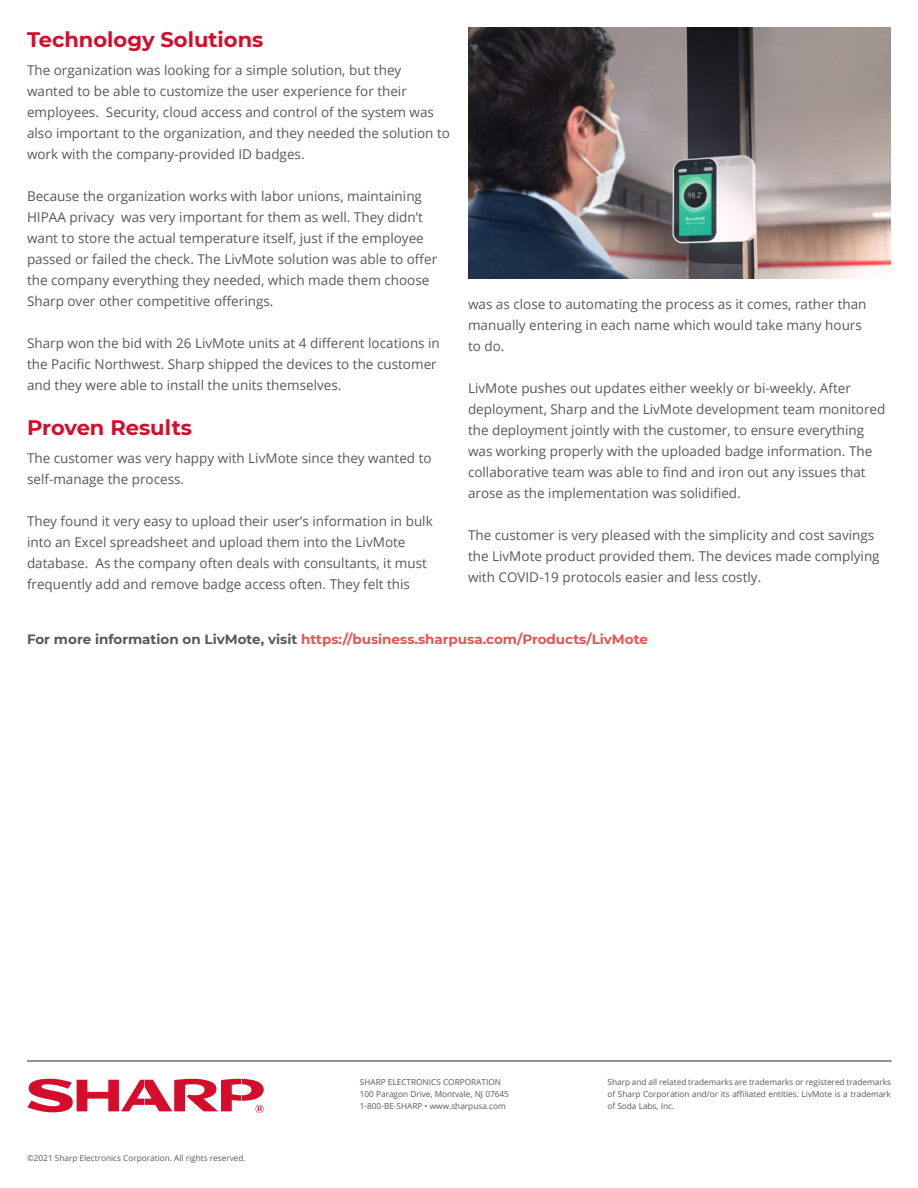
<style>
.page{position:relative;width:918px;height:1188px;background:#fff}
.page>*{position:absolute;margin:0;border:0;box-sizing:border-box;transform-origin:0 0}
.t1{font:700 21px "Montserrat";color:#d30d2b}
.t2{font:13.5px/21px "Open Sans";color:#57585a}
.t3{font:700 13.5px "Montserrat";color:#e45551}
.t4{font:8.25px/12px "Open Sans";color:#57585a}
.s1{color:#57585a}
</style>
<div class="page">
<svg style="left:27px;top:1079px;width:237px;height:34px"></svg>
<hr style="left:27px;top:1061px;width:865px;height:1px;background:#231f20">
<img style="left:468px;top:27px;width:422px;height:252px">
<h1 class="t1" style="left:27px;top:25px;width:238px">Technology Solutions</h1>
<p class="t2" style="left:27px;top:59px;width:424px">The organization was looking for a simple solution, but they wanted to be able to customize the user experience for their employees. Security, cloud access and control of the system was also important to the organization, and they needed the solution to work with the company-provided ID badges.</p>
<p class="t2" style="left:27px;top:185px;width:412px">Because the organization works with labor unions, maintaining HIPAA privacy was very important for them as well. They didn’t want to store the actual temperature itself, just if the employee passed or failed the check. The LivMote solution was able to offer the company everything they needed, which made them choose Sharp over other competitive offerings.</p>
<p class="t2" style="left:27px;top:332px;width:414px">Sharp won the bid with 26 LivMote units at 4 different locations in the Pacific Northwest. Sharp shipped the devices to the customer and they were able to install the units themselves.</p>
<h1 class="t1" style="left:27px;top:412px;width:167px">Proven Results</h1>
<p class="t2" style="left:27px;top:447px;width:406px">The customer was very happy with LivMote since they wanted to self-manage the process.</p>
<p class="t2" style="left:27px;top:510px;width:407px">They found it very easy to upload their user’s information in bulk into an Excel spreadsheet and upload them into the LivMote database. As the company often deals with consultants, it must frequently add and remove badge access often. They felt this</p>
<p class="t2" style="left:468px;top:293px;width:400px">was as close to automating the process as it comes, rather than manually entering in each name which would take many hours to do.</p>
<p class="t2" style="left:468px;top:377px;width:419px">LivMote pushes out updates either weekly or bi-weekly. After deployment, Sharp and the LivMote development team monitored the deployment jointly with the customer, to ensure everything was working properly with the uploaded badge information. The collaborative team was able to find and iron out any issues that arose as the implementation was solidified.</p>
<p class="t2" style="left:468px;top:524px;width:413px">The customer is very pleased with the simplicity and cost savings the LivMote product provided them. The devices made complying with COVID-19 protocols easier and less costly.</p>
<p class="t3" style="left:27px;top:629px;width:622px"><span class="s1">For more information on LivMote, visit</span> https://business.sharpusa.com/Products/LivMote</p>
<p class="t4" style="left:27px;top:1152px;width:220px">©2021 Sharp Electronics Corporation. All rights reserved.</p>
<p class="t4" style="left:360px;top:1076px;width:151px">SHARP ELECTRONICS CORPORATION<br>100 Paragon Drive, Montvale, NJ 07645<br>1-800-BE-SHARP • www.sharpusa.com</p>
<p class="t4" style="left:607px;top:1076px;width:285px;text-align:justify">Sharp and all related trademarks are trademarks or registered trademarks of Sharp Corporation and/or its affiliated entities. LivMote is a trademark of Soda Labs, Inc.</p>
</div>
